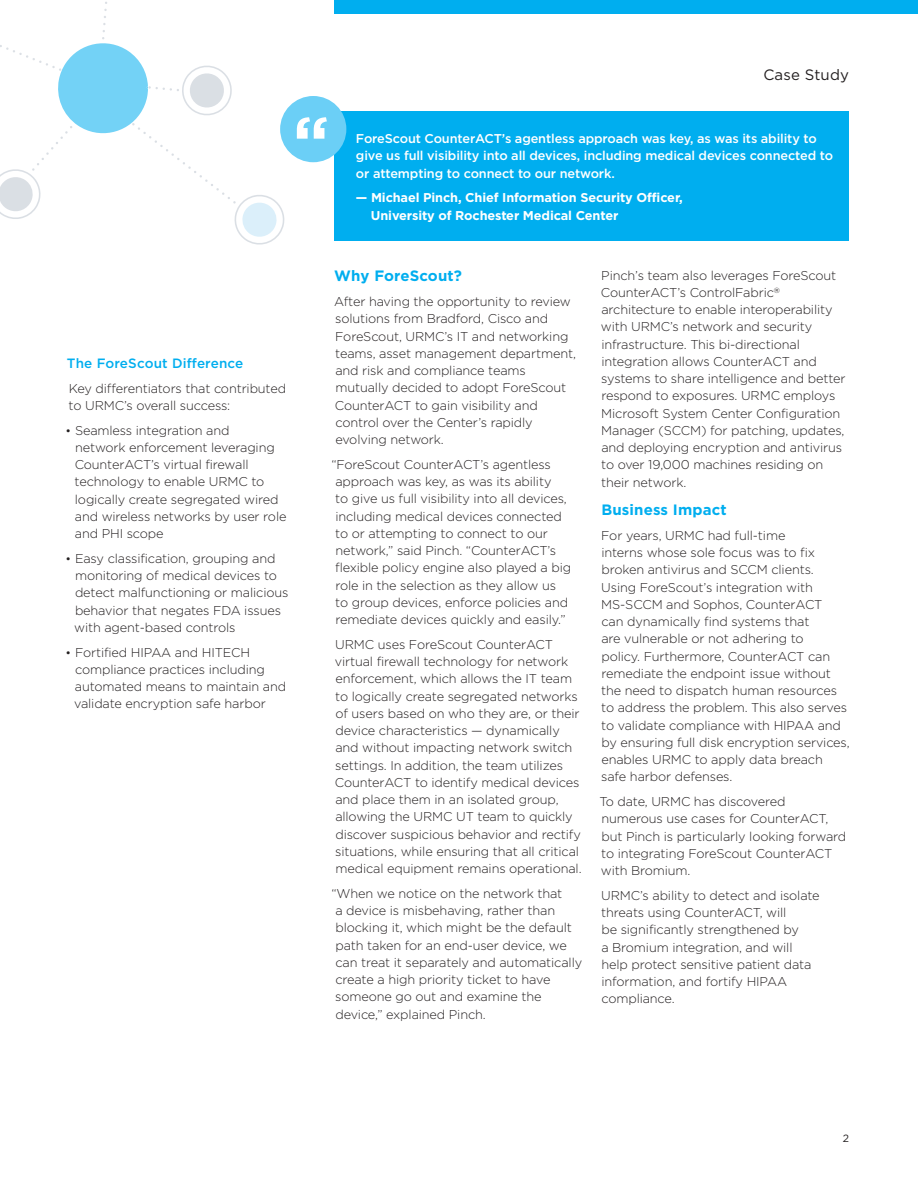
<style>
.page{position:relative;width:918px;height:1188px;background:#fff}
.page>*{position:absolute;margin:0;border:0;box-sizing:border-box;transform-origin:0 0}
.FS_Contact_Info{font:700 66.45px "Gotham";color:#fff}
.FS_Body_Copy{font:700 15px "Gotham";letter-spacing:.01em;color:#00aeef}
.FS_Body_Header{font:700 15px "Gotham";letter-spacing:.01em;color:#00aeef}
.FS_Doc_Title{font:15px "Gotham";letter-spacing:.01em;color:#231f20}
.FS_Sidebar_Header{font:500 13.5px "Gotham";letter-spacing:.01em;color:#00aeef}
.FS_Body_Copy-2{font:300 12.75px/17.2px "Gotham";letter-spacing:-.01em;color:#231f20}
.FS_Sidebar_Body{font:300 12.75px/17.2px "Gotham";letter-spacing:-.01em;color:#231f20}
.FS_Callout{font:500 12.75px/17.2px "Gotham";letter-spacing:-.01em;color:#fff}
.FS_Sidebar_Bullets{font:300 12.75px/17.2px "Gotham";letter-spacing:-.01em;color:#231f20}
.Quote_attribution{font:700 12.75px/17.2px "Gotham";letter-spacing:-.01em;color:#fff}
.FS_Folio{font:10.5px "Gotham";color:#231f20}
.s1{font-size:12px}
</style>
<div class="page">
<svg style="left:0;top:2px;width:286px;height:243px"></svg>
<div style="left:335px;top:0;width:583px;height:14px;background:#00aeef"></div>
<div style="left:335px;top:111px;width:514px;height:130px;background:#00aeef"></div>
<div style="left:280px;top:96px;width:66px;height:66px;background:#6bcff6;border-radius:50%"></div>
<p class="FS_Contact_Info" style="left:293px;top:102px;width:37px">“</p>
<p class="FS_Doc_Title" style="left:763px;top:66px;width:87px">Case Study</p>
<p class="FS_Callout" style="left:356px;top:130px;width:479px">ForeScout CounterACT’s agentless approach was key, as was its ability to give us full visibility into all devices, including medical devices connected to or attempting to connect to our network.</p>
<p class="Quote_attribution" style="left:371px;top:189px;width:313px;text-indent:-15px">— Michael Pinch, Chief Information Security Officer,<br>University of Rochester Medical Center</p>
<p class="FS_Sidebar_Header" style="left:67px;top:355px;width:178px">The ForeScout Difference</p>
<p class="FS_Sidebar_Body" style="left:69px;top:379px;width:219px">Key differentiators that contributed to URMC’s overall success:</p>
<p class="FS_Sidebar_Body" style="left:75px;top:421px;width:213px;text-indent:-9px"><span class="s1">•</span> Seamless integration and<br>network enforcement leveraging<br>CounterACT’s virtual firewall technology to enable URMC to logically create segregated wired and wireless networks by user role and PHI scope</p>
<p class="FS_Sidebar_Body" style="left:74px;top:550px;width:216px;text-indent:-9px"><span class="s1">•</span> Easy classification, grouping and monitoring of medical devices to detect malfunctioning or malicious behavior that negates FDA issues with agent-based controls</p>
<p class="FS_Sidebar_Bullets" style="left:74px;top:643px;width:214px;text-indent:-8px"><span class="s1">•</span> Fortified HIPAA and HITECH compliance practices including automated means to maintain and validate encryption safe harbor</p>
<p class="FS_Body_Header" style="left:334px;top:267px;width:129px">Why ForeScout?</p>
<p class="FS_Body_Copy-2" style="left:334px;top:293px;width:243px">After having the opportunity to review solutions from Bradford, Cisco and ForeScout, URMC’s IT and networking teams, asset management department, and risk and compliance teams mutually decided to adopt ForeScout CounterACT to gain visibility and control over the Center’s rapidly evolving network.</p>
<p class="FS_Body_Copy-2" style="left:331px;top:455px;width:241px">“ForeScout CounterACT’s agentless approach was key, as was its ability<br>to give us full visibility into all devices, including medical devices connected to or attempting to connect to our network,” said Pinch. “CounterACT’s flexible policy engine also played a big role in the selection as they allow us<br>to group devices, enforce policies and remediate devices quickly and easily.”</p>
<p class="FS_Body_Copy-2" style="left:335px;top:635px;width:248px">URMC uses ForeScout CounterACT virtual firewall technology for network enforcement, which allows the IT team to logically create segregated networks of users based on who they are, or their device characteristics — dynamically and without impacting network switch settings. In addition, the team utilizes CounterACT to identify medical devices and place them in an isolated group, allowing the URMC UT team to quickly discover suspicious behavior and rectify situations, while ensuring that all critical medical equipment remains operational.</p>
<p class="FS_Body_Copy-2" style="left:331px;top:884px;width:252px">“When we notice on the network that<br>a device is misbehaving, rather than blocking it, which might be the default path taken for an end-user device, we can treat it separately and automatically create a high priority ticket to have someone go out and examine the device,” explained Pinch.</p>
<p class="FS_Body_Copy-2" style="left:601px;top:266px;width:246px">Pinch’s team also leverages ForeScout CounterACT’s ControlFabric<sup>® </sup>architecture to enable interoperability with URMC’s network and security infrastructure. This bi-directional integration allows CounterACT and systems to share intelligence and better respond to exposures. URMC employs Microsoft System Center Configuration Manager (SCCM) for patching, updates, and deploying encryption and antivirus to over 19,000 machines residing on their network.</p>
<p class="FS_Body_Copy" style="left:601px;top:501px;width:127px">Business Impact</p>
<p class="FS_Body_Copy-2" style="left:601px;top:526px;width:250px">For years, URMC had full-time<br>interns whose sole focus was to fix broken antivirus and SCCM clients.<br>Using ForeScout’s integration with MS-SCCM and Sophos, CounterACT<br>can dynamically find systems that<br>are vulnerable or not adhering to<br>policy. Furthermore, CounterACT can remediate the endpoint issue without the need to dispatch human resources to address the problem. This also serves to validate compliance with HIPAA and by ensuring full disk encryption services, enables URMC to apply data breach safe harbor defenses.</p>
<p class="FS_Body_Copy-2" style="left:599px;top:793px;width:249px">To date, URMC has discovered numerous use cases for CounterACT, but Pinch is particularly looking forward to integrating ForeScout CounterACT with Bromium.</p>
<p class="FS_Body_Copy-2" style="left:601px;top:886px;width:220px">URMC’s ability to detect and isolate threats using CounterACT, will<br>be significantly strengthened by<br>a Bromium integration, and will help protect sensitive patient data information, and fortify HIPAA compliance.</p>
<p class="FS_Folio" style="left:843px;top:1132px;width:8px">2</p>
</div>
